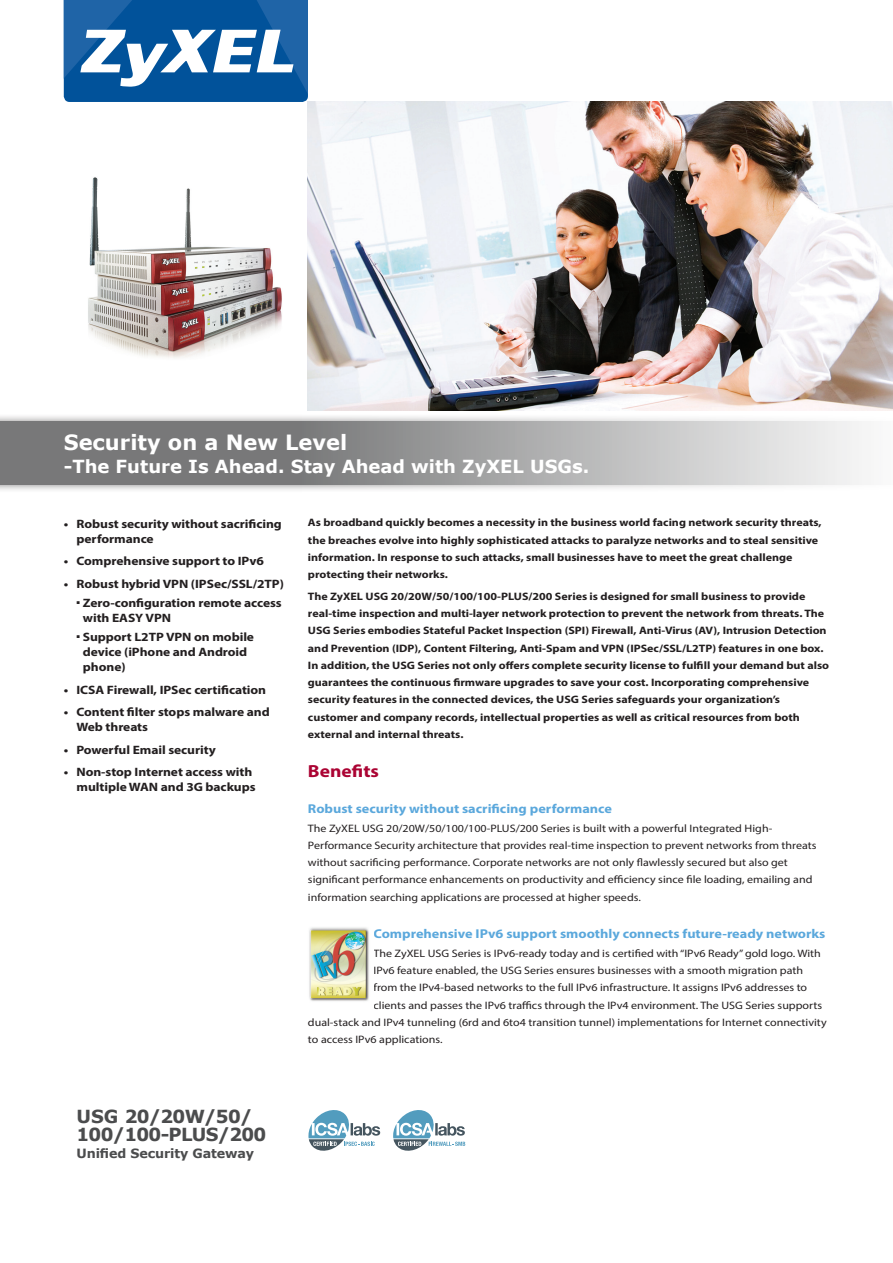
<style>
.page{position:relative;width:893px;height:1263px;background:#fff}
.page>*{position:absolute;margin:0;border:0;box-sizing:border-box;transform-origin:0 0}
.t1{font:700 21px "Verdana";color:#fff}
.t2{font:700 18px "Verdana";color:#fff}
.t3{font:700 18px "Verdana";letter-spacing:-.04em;color:#4b4c4d}
.t4{font:700 17.55px "Myriad Pro";color:#ab0333;scale:1.11 1}
.t5{font:700 12.9px "Myriad Pro";color:#5ba8dc;scale:1.11 1}
.t6{font:700 12.75px "Verdana";letter-spacing:-.01em;color:#4b4c4d}
.t7{font:700 12.15px/15px "Myriad Pro";letter-spacing:-.005em;color:#231f20;scale:1.11 1}
.t8{font:700 10.8px/17.2px "Myriad Pro";color:#231f20;scale:1.11 1}
.t9{font:10.8px/17.2px "Myriad Pro";color:#231f20;scale:1.11 1}
</style>
<div class="page">
<svg style="left:64px;top:0;width:244px;height:102px"></svg>
<div style="left:0;top:414px;width:893px;height:79px;background:#231f20;opacity:.65"></div>
<svg style="left:0;top:421px;width:893px;height:64px;background:#a4a4a5"></svg>
<img style="left:308px;top:102px;width:585px;height:308px">
<img style="left:309px;top:927px;width:60px;height:74px">
<svg style="left:308px;top:1110px;width:72px;height:41px"></svg>
<svg style="left:393px;top:1110px;width:72px;height:41px"></svg>
<img style="left:88px;top:177px;width:194px;height:181px">
<p class="t1" style="left:64px;top:427px;width:285px">Security on a New Level</p>
<p class="t2" style="left:64px;top:453px;width:527px">-The Future Is Ahead. Stay Ahead with ZyXEL USGs.</p>
<p class="t7" style="left:77px;top:516px;width:186px;text-indent:-13px">• Robust security without sacrificing performance</p>
<p class="t7" style="left:64px;top:553px;width:182px">• Comprehensive support to IPv6</p>
<p class="t7" style="left:64px;top:576px;width:200px">• Robust hybrid VPN (IPSec/SSL/2TP)</p>
<p class="t7" style="left:83px;top:595px;width:181px;text-indent:-6px"><sup>■</sup> Zero-configuration remote access with EASY VPN</p>
<p class="t7" style="left:83px;top:629px;width:156px;text-indent:-6px"><sup>■</sup> Support L2TP VPN on mobile device (iPhone and Android phone)</p>
<p class="t7" style="left:64px;top:682px;width:184px">• ICSA Firewall, IPSec certification</p>
<p class="t7" style="left:77px;top:704px;width:176px;text-indent:-13px">• Content filter stops malware and<br>Web threats</p>
<p class="t7" style="left:64px;top:742px;width:138px">• Powerful Email security</p>
<p class="t7" style="left:64px;top:764px;width:174px;text-align:right">• Non-stop Internet access with multiple WAN and 3G backups</p>
<p class="t8" style="left:308px;top:514px;width:464px">As broadband quickly becomes a necessity in the business world facing network security threats, the breaches evolve into highly sophisticated attacks to paralyze networks and to steal sensitive information. In response to such attacks, small businesses have to meet the great challenge protecting their networks.</p>
<p class="t8" style="left:308px;top:587px;width:471px">The ZyXEL USG 20/20W/50/100/100-PLUS/200 Series is designed for small business to provide real-time inspection and multi-layer network protection to prevent the network from threats. The USG Series embodies Stateful Packet Inspection (SPI) Firewall, Anti-Virus (AV), Intrusion Detection and Prevention (IDP), Content Filtering, Anti-Spam and VPN (IPSec/SSL/L2TP) features in one box.<br>In addition, the USG Series not only offers complete security license to fulfill your demand but also guarantees the continuous firmware upgrades to save your cost. Incorporating comprehensive security features in the connected devices, the USG Series safeguards your organization’s customer and company records, intellectual properties as well as critical resources from both external and internal threats.</p>
<p class="t4" style="left:308px;top:760px;width:65px">Benefits</p>
<p class="t5" style="left:308px;top:800px;width:275px">Robust security without sacrificing performance</p>
<p class="t9" style="left:308px;top:819px;width:460px">The ZyXEL USG 20/20W/50/100/100-PLUS/200 Series is built with a powerful Integrated High-Performance Security architecture that provides real-time inspection to prevent networks from threats without sacrificing performance. Corporate networks are not only flawlessly secured but also get significant performance enhancements on productivity and efficiency since file loading, emailing and information searching applications are processed at higher speeds.</p>
<p class="t5" style="left:373px;top:925px;width:409px">Comprehensive IPv6 support smoothly connects future-ready networks</p>
<p class="t9" style="left:373px;top:944px;width:405px">The ZyXEL USG Series is IPv6-ready today and is certified with “IPv6 Ready” gold logo. With</p>
<p class="t9" style="left:373px;top:962px;width:389px">IPv6 feature enabled, the USG Series ensures businesses with a smooth migration path</p>
<p class="t9" style="left:373px;top:979px;width:392px">from the IPv4-based networks to the full IPv6 infrastructure. It assigns IPv6 addresses to</p>
<p class="t9" style="left:373px;top:996px;width:406px">clients and passes the IPv6 traffics through the IPv4 environment. The USG Series supports</p>
<p class="t9" style="left:308px;top:1013px;width:469px">dual-stack and IPv4 tunneling (6rd and 6to4 transition tunnel) implementations for Internet connectivity</p>
<p class="t9" style="left:308px;top:1031px;width:123px">to access IPv6 applications.</p>
<p class="t3" style="left:77px;top:1104px;width:177px">USG 20/20W/50/</p>
<p class="t3" style="left:77px;top:1122px;width:191px">100/100-PLUS/200</p>
<p class="t6" style="left:77px;top:1144px;width:179px">Unified Security Gateway</p>
</div>
